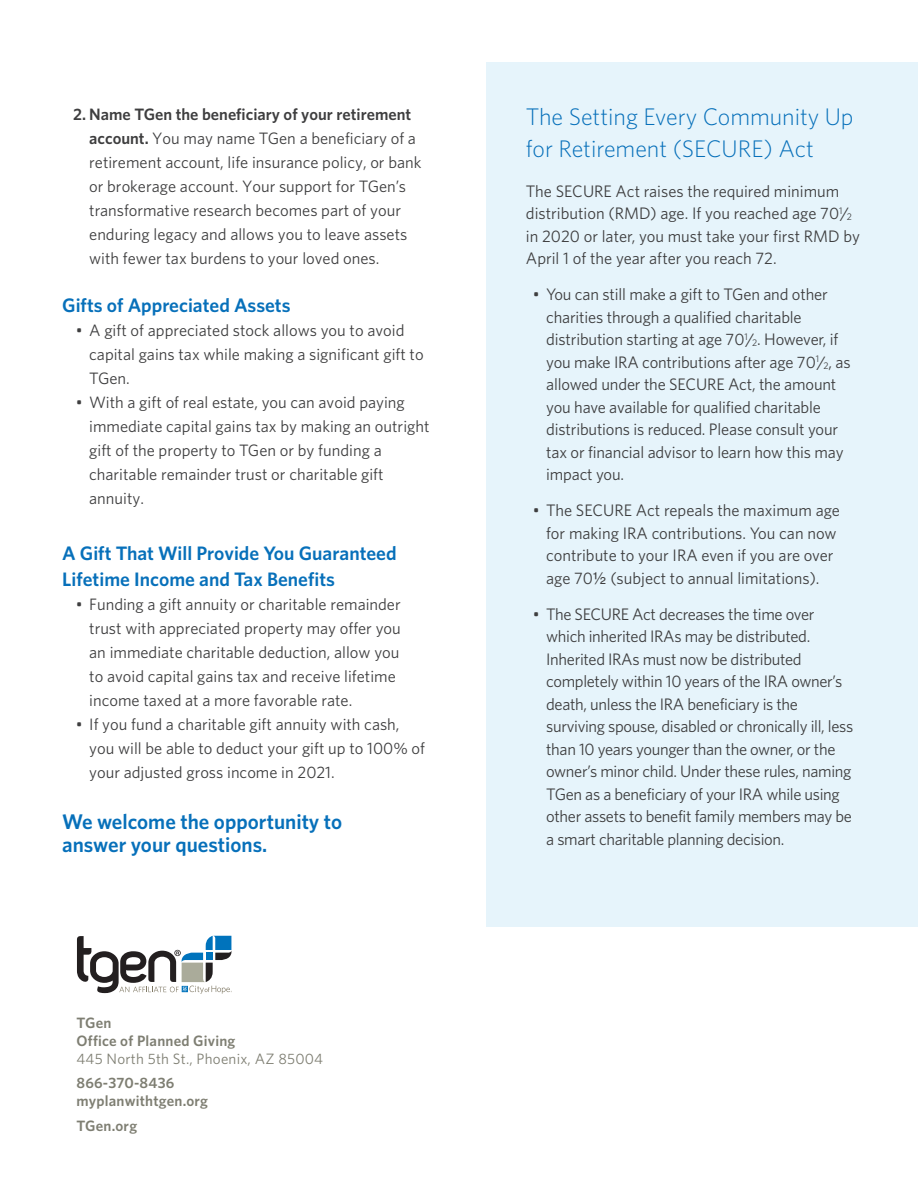
<style>
.page{position:relative;width:918px;height:1188px;background:#fff}
.page>*{position:absolute;margin:0;border:0;box-sizing:border-box;transform-origin:0 0}
.t1{font:300 24px/31.5px "Whitney";color:#0770ba}
.t2{font:600 21.15px/22.5px "Whitney";color:#0770ba}
.t3{font:600 19.5px/25.5px "Whitney";color:#0770ba}
.t4{font:16.65px/22.5px "Whitney";letter-spacing:-.01em;color:#3e3e3f}
.t5{font:16.5px/24px "Whitney";color:#3e3e3f}
.t6{font:600 15px/18px "Whitney";letter-spacing:.015em;color:#7e7e72}
.t7{font:15px "Whitney";letter-spacing:.015em;color:#7e7e72}
.s1{font-weight:600}
.s2{font-size:16.5px}
.s3{font-size:9.6px}
.s4{font-family:"Helvetica LT Std"}
</style>
<div class="page">
<div style="left:486px;top:62px;width:432px;height:865px;background:#e6f4fb"></div>
<svg style="left:77px;top:936px;width:155px;height:58px"></svg>
<p class="t5" style="left:89px;top:102px;width:334px;text-indent:-16px"><span class="s1">2. Name TGen the beneficiary of your retirement account.</span> You may name TGen a beneficiary of a retirement account, life insurance policy, or bank or brokerage account. Your support for TGen’s transformative research becomes part of your enduring legacy and allows you to leave assets with fewer tax burdens to your loved ones.</p>
<p class="t3" style="left:62px;top:292px;width:230px">Gifts of Appreciated Assets</p>
<p class="t5" style="left:89px;top:318px;width:336px;text-indent:-13px">• A gift of appreciated stock allows you to avoid capital gains tax while making a significant gift to<br>TGen.</p>
<p class="t5" style="left:89px;top:390px;width:342px;text-indent:-13px">• With a gift of real estate, you can avoid paying immediate capital gains tax by making an outright gift of the property to TGen or by funding a charitable remainder trust or charitable gift annuity.</p>
<p class="t3" style="left:62px;top:540px;width:336px">A Gift That Will Provide You Guaranteed<br>Lifetime Income and Tax Benefits</p>
<p class="t5" style="left:89px;top:592px;width:313px;text-indent:-13px">• Funding a gift annuity or charitable remainder trust with appreciated property may offer you an immediate charitable deduction, allow you to avoid capital gains tax and receive lifetime income taxed at a more favorable rate.</p>
<p class="t5" style="left:89px;top:712px;width:337px;text-indent:-13px">• If you fund a charitable gift annuity with cash, you will be able to deduct your gift up to 100% of your adjusted gross income in 2021.</p>
<p class="t2" style="left:62px;top:810px;width:281px">We welcome the opportunity to answer your questions.</p>
<p class="t6" style="left:76px;top:1013px;width:160px">TGen<br>Office of Planned Giving</p>
<p class="t7" style="left:76px;top:1049px;width:248px">445 North 5th St., Phoenix, AZ 85004</p>
<p class="t6" style="left:76px;top:1074px;width:133px">866-370-8436 myplanwithtgen.org</p>
<p class="t6" style="left:76px;top:1116px;width:62px">TGen.org</p>
<h1 class="t1" style="left:526px;top:101px;width:329px">The Setting Every Community Up for Retirement (SECURE) Act</h1>
<p class="t4" style="left:526px;top:180px;width:336px">The SECURE Act raises the required minimum distribution (RMD) age. If you reached age <span class="s2">70</span><sup>1</sup><span class="s2">/</span><span class="s3">2 </span>in 2020 or later, you must take your first RMD by April 1 of the year after you reach 72.</p>
<p class="t4" style="left:546px;top:283px;width:306px;text-indent:-13px">• You can still make a gift to TGen and other charities through a qualified charitable distribution starting at age <span class="s2">70</span><sup>1</sup><span class="s2">/</span><span class="s3">2</span>. However, if you make IRA contributions after age <span class="s2">70</span><sup>1</sup><span class="s2">/</span><span class="s3">2</span>, as allowed under the SECURE Act, the amount you have available for qualified charitable distributions is reduced. Please consult your tax or financial advisor to learn how this may impact you.</p>
<p class="t4" style="left:533px;top:499px;width:309px;text-align:center">• The SECURE Act repeals the maximum age for making IRA contributions. You can now contribute to your IRA even if you are over age 70<span class="s4">½</span> (subject to annual limitations).</p>
<p class="t4" style="left:546px;top:603px;width:309px;text-indent:-13px">• The SECURE Act decreases the time over which inherited IRAs may be distributed.<br>Inherited IRAs must now be distributed completely within 10 years of the IRA owner’s death, unless the IRA beneficiary is the surviving spouse, disabled or chronically ill, less than 10 years younger than the owner, or the owner’s minor child. Under these rules, naming TGen as a beneficiary of your IRA while using other assets to benefit family members may be a smart charitable planning decision.</p>
</div>
